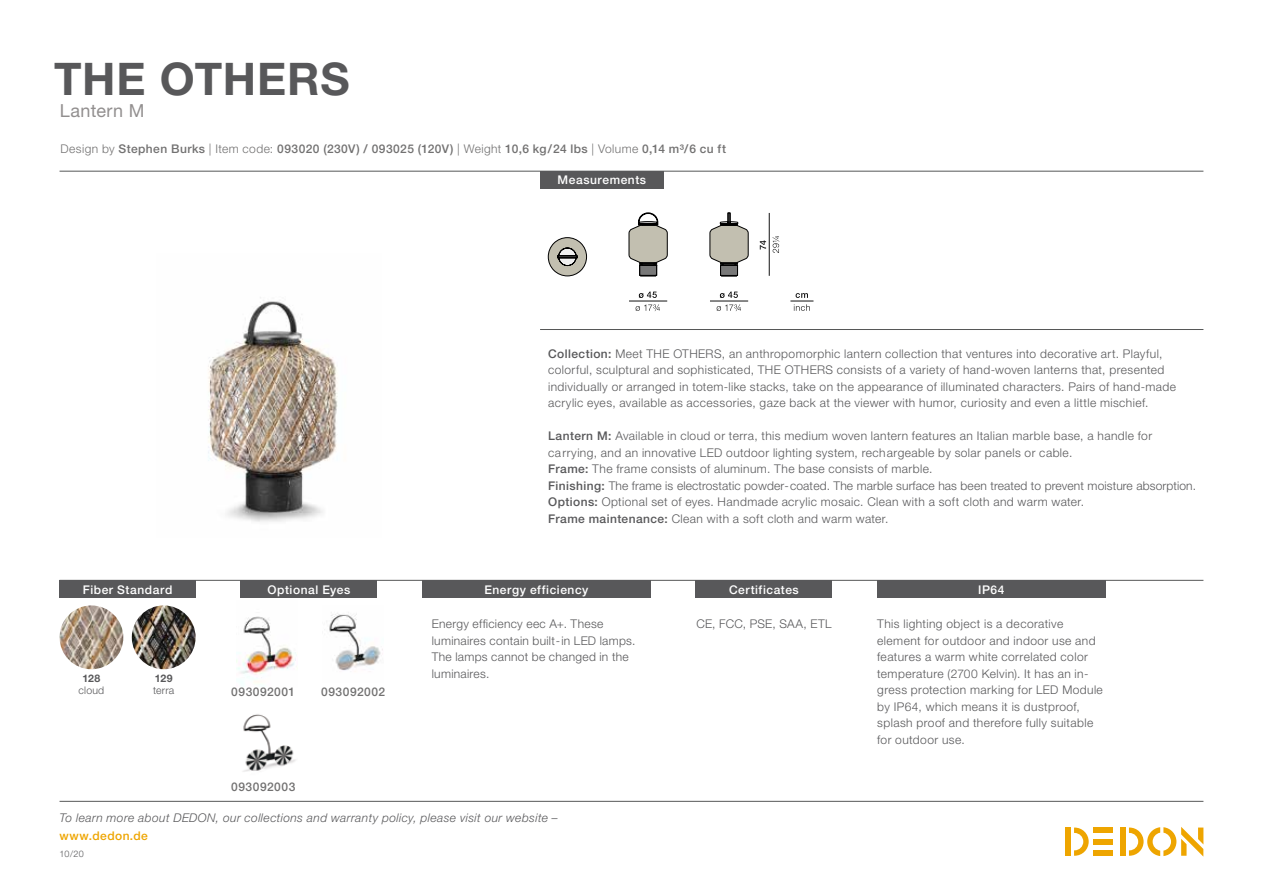
<style>
.page{position:relative;width:1263px;height:893px;background:#fff}
.page>*{position:absolute;margin:0;border:0;box-sizing:border-box;transform-origin:0 0}
.t1{font:700 45px "Helvetica Neue LT";letter-spacing:.015em;color:#58585a}
.t2{font:18px "Helvetica Neue LT";letter-spacing:.02em;color:#928f8f}
.t3{font:300 12px/16.5px "Helvetica Neue LT";letter-spacing:.035em;color:#58585a}
.t4{font:500 12px "Helvetica Neue LT";letter-spacing:.04em;color:#727171}
.t5{font:italic 300 12px "Helvetica Neue LT";letter-spacing:.035em;color:#58585a}
.t6{font:500 12px "Helvetica Neue LT";letter-spacing:.045em;color:#fff}
.t7{font:500 12px "Helvetica Neue LT";letter-spacing:.035em;color:#eea500}
.t8{font:300 10.5px "Helvetica Neue LT";letter-spacing:.02em;color:#58585a}
.t9{font:700 10.5px "Helvetica Neue LT";letter-spacing:.01em;color:#58585a}
.t10{font:300 9px "Helvetica Neue LT";color:#58585a}
.s1{font-weight:300}
.s2{font-weight:500}
</style>
<div class="page">
<div style="left:1120px;top:827px;width:5px;height:29px;background:#eea500"></div>
<div style="left:1094px;top:827px;width:19px;height:6px;background:#eea500"></div>
<div style="left:1094px;top:850px;width:19px;height:6px;background:#eea500"></div>
<div style="left:1094px;top:839px;width:19px;height:5px;background:#eea500"></div>
<svg style="left:1074px;top:827px;width:15px;height:29px"></svg>
<div style="left:1065px;top:827px;width:6px;height:29px;background:#eea500"></div>
<svg style="left:1129px;top:827px;width:74px;height:29px"></svg>
<hr style="left:60px;top:801px;width:1143px;height:1px;background:#565757">
<img style="left:208px;top:297px;width:130px;height:225px">
<hr style="left:60px;top:580px;width:1143px;height:1px;background:#565757">
<hr style="left:60px;top:171px;width:1143px;height:1px;background:#565757">
<hr style="left:540px;top:329px;width:663px;height:1px;background:#565757">
<div style="left:540px;top:171px;width:124px;height:17px;background:#58585a"></div>
<div style="left:60px;top:580px;width:136px;height:18px;background:#58585a"></div>
<svg style="left:790px;top:293px;width:23px;height:18px"></svg>
<svg style="left:720px;top:292px;width:18px;height:6px"></svg>
<svg style="left:717px;top:304px;width:24px;height:7px"></svg>
<hr style="left:710px;top:301px;width:38px;height:1px;background:#121212">
<svg style="left:760px;top:240px;width:6px;height:9px"></svg>
<svg style="left:772px;top:236px;width:7px;height:17px"></svg>
<hr style="left:769px;top:213px;width:1px;height:63px;background:#121212">
<svg style="left:639px;top:292px;width:18px;height:6px"></svg>
<svg style="left:635px;top:304px;width:25px;height:7px"></svg>
<hr style="left:629px;top:301px;width:38px;height:1px;background:#121212">
<svg style="left:710px;top:213px;width:38px;height:63px"></svg>
<svg style="left:629px;top:213px;width:38px;height:63px"></svg>
<svg style="left:548px;top:237px;width:39px;height:39px"></svg>
<div style="left:422px;top:580px;width:229px;height:17px;background:#58585a"></div>
<div style="left:877px;top:580px;width:228px;height:17px;background:#58585a"></div>
<div style="left:696px;top:580px;width:136px;height:18px;background:#58585a"></div>
<div style="left:241px;top:580px;width:136px;height:18px;background:#58585a"></div>
<img style="left:132px;top:605px;width:64px;height:64px;border-radius:32px">
<img style="left:60px;top:605px;width:63px;height:64px;border-radius:32px">
<img style="left:237px;top:616px;width:59px;height:68px">
<img style="left:243px;top:714px;width:53px;height:58px">
<img style="left:329px;top:612px;width:54px;height:59px">
<h1 class="t1" style="left:54px;top:51px;width:297px">THE OTHERS</h1>
<h2 class="t2" style="left:60px;top:100px;width:86px">Lantern M</h2>
<p class="t4" style="left:60px;top:142px;width:667px"><span class="s1">Design by</span> Stephen Burks <span class="s1">| Item code:</span> 093020 (230V) / 093025 (120V) <span class="s1">| Weight</span> 10,6 kg/24 lbs <span class="s1">| Volume</span> 0,14 m³/6 cu ft</p>
<p class="t6" style="left:558px;top:173px;width:90px">Measurements</p>
<p class="t6" style="left:83px;top:582px;width:91px">Fiber Standard</p>
<p class="t6" style="left:267px;top:582px;width:84px">Optional Eyes</p>
<p class="t9" style="left:83px;top:671px;width:19px">128</p>
<p class="t8" style="left:79px;top:684px;width:27px">cloud</p>
<p class="t9" style="left:155px;top:671px;width:19px">129</p>
<p class="t8" style="left:153px;top:684px;width:23px">terra</p>
<p class="t4" style="left:231px;top:684px;width:65px">093092001</p>
<p class="t4" style="left:321px;top:684px;width:66px">093092002</p>
<p class="t4" style="left:231px;top:779px;width:66px">093092003</p>
<p class="t3" style="left:548px;top:345px;width:629px"><span class="s2">Collection:</span> Meet THE OTHERS, an anthropomorphic lantern collection that ventures into decorative art. Playful, colorful, sculptural and sophisticated, THE OTHERS consists of a variety of hand-woven lanterns that, presented individually or arranged in totem-like stacks, take on the appearance of illuminated characters. Pairs of hand-made acrylic eyes, available as accessories, gaze back at the viewer with humor, curiosity and even a little mischief.</p>
<p class="t3" style="left:548px;top:427px;width:649px"><span class="s2">Lantern M:</span> Available in cloud or terra, this medium woven lantern features an Italian marble base, a handle for carrying, and an innovative LED outdoor lighting system, rechargeable by solar panels or cable.<br><span class="s2">Frame:</span> The frame consists of aluminum. The base consists of marble.<br><span class="s2">Finishing:</span> The frame is electrostatic powder-coated. The marble surface has been treated to prevent moisture absorption.<br><span class="s2">Options:</span> Optional set of eyes. Handmade acrylic mosaic. Clean with a soft cloth and warm water.<br><span class="s2">Frame maintenance:</span> Clean with a soft cloth and warm water.</p>
<p class="t6" style="left:484px;top:582px;width:105px">Energy efficiency</p>
<p class="t6" style="left:729px;top:582px;width:71px">Certificates</p>
<p class="t6" style="left:978px;top:582px;width:28px">IP64</p>
<p class="t3" style="left:432px;top:615px;width:205px">Energy efficiency eec A+. These luminaires contain built-in LED lamps.<br>The lamps cannot be changed in the luminaires.</p>
<p class="t3" style="left:696px;top:615px;width:137px">CE, FCC, PSE, SAA, ETL</p>
<p class="t3" style="left:877px;top:615px;width:227px">This lighting object is a decorative element for outdoor and indoor use and features a warm white correlated color temperature (2700 Kelvin). It has an in&shy;gress protection marking for LED Module by IP64, which means it is dustproof, splash proof and therefore fully suitable for outdoor use.</p>
<p class="t5" style="left:60px;top:811px;width:500px">To learn more about DEDON, our collections and warranty policy, please visit our website –</p>
<p class="t7" style="left:60px;top:829px;width:90px">www.dedon.de</p>
<p class="t10" style="left:60px;top:848px;width:26px">10/20</p>
</div>
